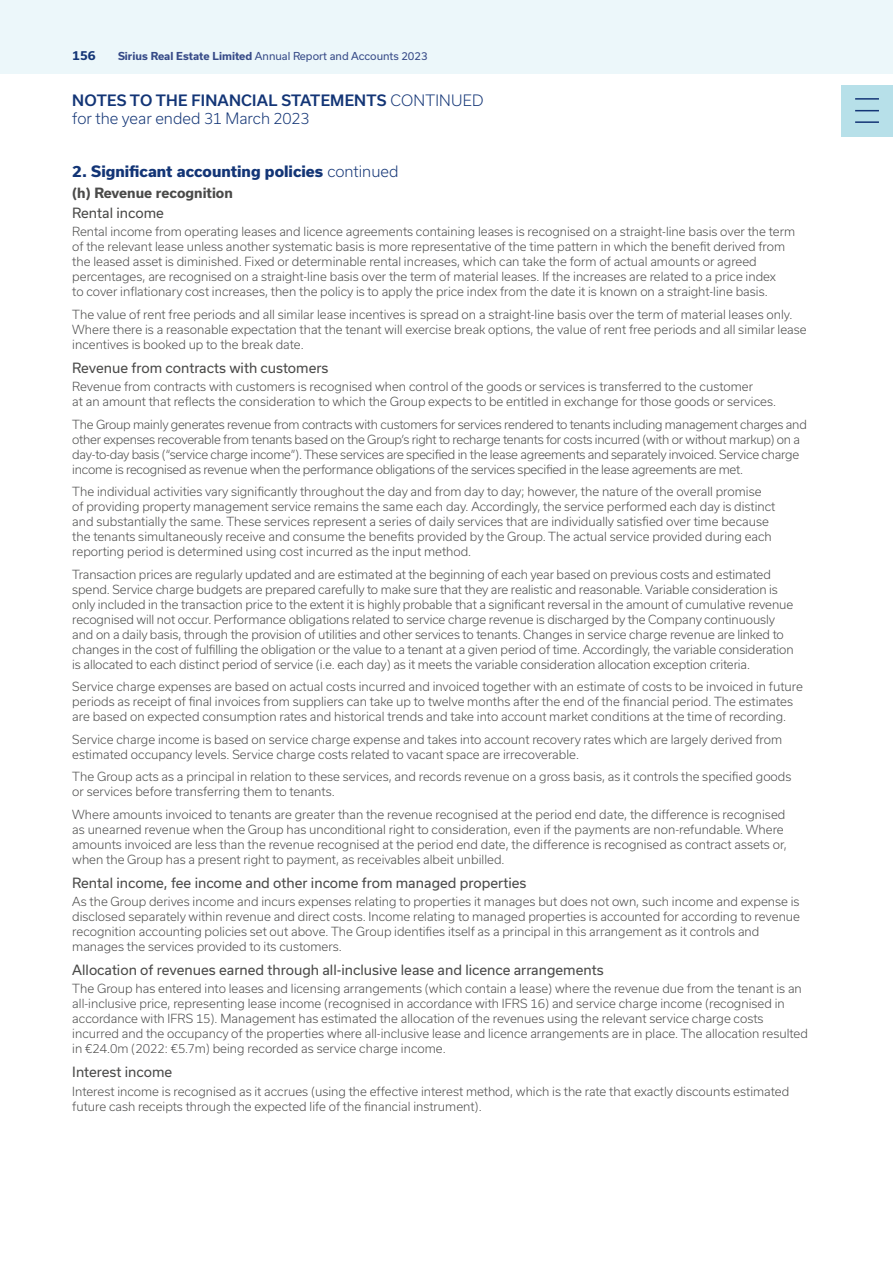
<style>
.page{position:relative;width:893px;height:1263px;background:#fff}
.page>*{position:absolute;margin:0;border:0;box-sizing:border-box;transform-origin:0 0}
.t1{font:300 15px/18px "Usual";letter-spacing:-.005em;color:#133576}
.t2{font:800 15px "Usual";color:#133576}
.t3{font:13.5px "Usual";color:#4a4a49}
.t4{font:700 13.5px "Usual";color:#4a4a49}
.t5{font:300 12px/15px "Usual";color:#4a4a49}
.t6{font:300 12px/15px "Usual";letter-spacing:-.02em;color:#4a4a49}
.t7{font:700 12px "Usual";color:#133576}
.t8{font:10.5px "Usual";color:#364a87}
.s1{font-weight:700}
.s2{font-weight:500}
.s3{font-weight:300}
</style>
<div class="page">
<div style="left:0;top:0;width:893px;height:74px;background:#ecf7fa"></div>
<div style="left:842px;top:85px;width:51px;height:51px;background:#b7e0e9"></div>
<hr style="left:855px;top:98px;width:24px;height:2px;background:#133576">
<svg style="left:855px;top:110px;width:24px;height:1px"></svg>
<hr style="left:855px;top:121px;width:24px;height:2px;background:#133576">
<p class="t7" style="left:72px;top:48px;width:25px">156</p>
<p class="t8" style="left:118px;top:50px;width:311px"><span class="s1">Sirius Real Estate Limited</span> Annual Report and Accounts 2023</p>
<p class="t1" style="left:72px;top:91px;width:413px"><span class="s2">NOTES TO THE FINANCIAL STATEMENTS</span> CONTINUED for the year ended 31 March 2023</p>
<p class="t2" style="left:72px;top:163px;width:328px">2. Significant accounting policies <span class="s3">continued</span></p>
<p class="t4" style="left:72px;top:185px;width:162px">(h) Revenue recognition</p>
<p class="t3" style="left:72px;top:205px;width:93px">Rental income</p>
<p class="t5" style="left:72px;top:224px;width:724px">Rental income from operating leases and licence agreements containing leases is recognised on a straight-line basis over the term of the relevant lease unless another systematic basis is more representative of the time pattern in which the benefit derived from the leased asset is diminished. Fixed or determinable rental increases, which can take the form of actual amounts or agreed percentages, are recognised on a straight-line basis over the term of material leases. If the increases are related to a price index<br>to cover inflationary cost increases, then the policy is to apply the price index from the date it is known on a straight-line basis.</p>
<p class="t5" style="left:72px;top:307px;width:736px">The value of rent free periods and all similar lease incentives is spread on a straight-line basis over the term of material leases only.<br>Where there is a reasonable expectation that the tenant will exercise break options, the value of rent free periods and all similar lease incentives is booked up to the break date.</p>
<p class="t3" style="left:72px;top:360px;width:258px">Revenue from contracts with customers</p>
<p class="t5" style="left:72px;top:379px;width:705px">Revenue from contracts with customers is recognised when control of the goods or services is transferred to the customer<br>at an amount that reflects the consideration to which the Group expects to be entitled in exchange for those goods or services.</p>
<p class="t6" style="left:72px;top:417px;width:736px">The Group mainly generates revenue from contracts with customers for services rendered to tenants including management charges and other expenses recoverable from tenants based on the Group’s right to recharge tenants for costs incurred (with or without markup) on a day-to-day basis (“service charge income”). These services are specified in the lease agreements and separately invoiced. Service charge income is recognised as revenue when the performance obligations of the services specified in the lease agreements are met.</p>
<p class="t5" style="left:72px;top:484px;width:705px">The individual activities vary significantly throughout the day and from day to day; however, the nature of the overall promise of providing property management service remains the same each day. Accordingly, the service performed each day is distinct and substantially the same. These services represent a series of daily services that are individually satisfied over time because the tenants simultaneously receive and consume the benefits provided by the Group. The actual service provided during each reporting period is determined using cost incurred as the input method.</p>
<p class="t5" style="left:72px;top:567px;width:723px">Transaction prices are regularly updated and are estimated at the beginning of each year based on previous costs and estimated spend. Service charge budgets are prepared carefully to make sure that they are realistic and reasonable. Variable consideration is only included in the transaction price to the extent it is highly probable that a significant reversal in the amount of cumulative revenue recognised will not occur. Performance obligations related to service charge revenue is discharged by the Company continuously and on a daily basis, through the provision of utilities and other services to tenants. Changes in service charge revenue are linked to changes in the cost of fulfilling the obligation or the value to a tenant at a given period of time. Accordingly, the variable consideration is allocated to each distinct period of service (i.e. each day) as it meets the variable consideration allocation exception criteria.</p>
<p class="t5" style="left:72px;top:679px;width:732px">Service charge expenses are based on actual costs incurred and invoiced together with an estimate of costs to be invoiced in future periods as receipt of final invoices from suppliers can take up to twelve months after the end of the financial period. The estimates are based on expected consumption rates and historical trends and take into account market conditions at the time of recording.</p>
<p class="t5" style="left:72px;top:732px;width:711px">Service charge income is based on service charge expense and takes into account recovery rates which are largely derived from estimated occupancy levels. Service charge costs related to vacant space are irrecoverable.</p>
<p class="t5" style="left:72px;top:769px;width:721px">The Group acts as a principal in relation to these services, and records revenue on a gross basis, as it controls the specified goods or services before transferring them to tenants.</p>
<p class="t5" style="left:72px;top:807px;width:716px">Where amounts invoiced to tenants are greater than the revenue recognised at the period end date, the difference is recognised as unearned revenue when the Group has unconditional right to consideration, even if the payments are non-refundable. Where amounts invoiced are less than the revenue recognised at the period end date, the difference is recognised as contract assets or, when the Group has a present right to payment, as receivables albeit unbilled.</p>
<p class="t3" style="left:72px;top:875px;width:456px">Rental income, fee income and other income from managed properties</p>
<p class="t5" style="left:72px;top:894px;width:729px">As the Group derives income and incurs expenses relating to properties it manages but does not own, such income and expense is disclosed separately within revenue and direct costs. Income relating to managed properties is accounted for according to revenue recognition accounting policies set out above. The Group identifies itself as a principal in this arrangement as it controls and manages the services provided to its customers.</p>
<p class="t3" style="left:72px;top:962px;width:533px">Allocation of revenues earned through all-inclusive lease and licence arrangements</p>
<p class="t5" style="left:72px;top:981px;width:737px">The Group has entered into leases and licensing arrangements (which contain a lease) where the revenue due from the tenant is an all-inclusive price, representing lease income (recognised in accordance with IFRS 16) and service charge income (recognised in accordance with IFRS 15). Management has estimated the allocation of the revenues using the relevant service charge costs incurred and the occupancy of the properties where all-inclusive lease and licence arrangements are in place. The allocation resulted in €24.0m (2022: €5.7m) being recorded as service charge income.</p>
<p class="t3" style="left:72px;top:1065px;width:101px">Interest income</p>
<p class="t5" style="left:72px;top:1084px;width:718px">Interest income is recognised as it accrues (using the effective interest method, which is the rate that exactly discounts estimated future cash receipts through the expected life of the financial instrument).</p>
</div>
